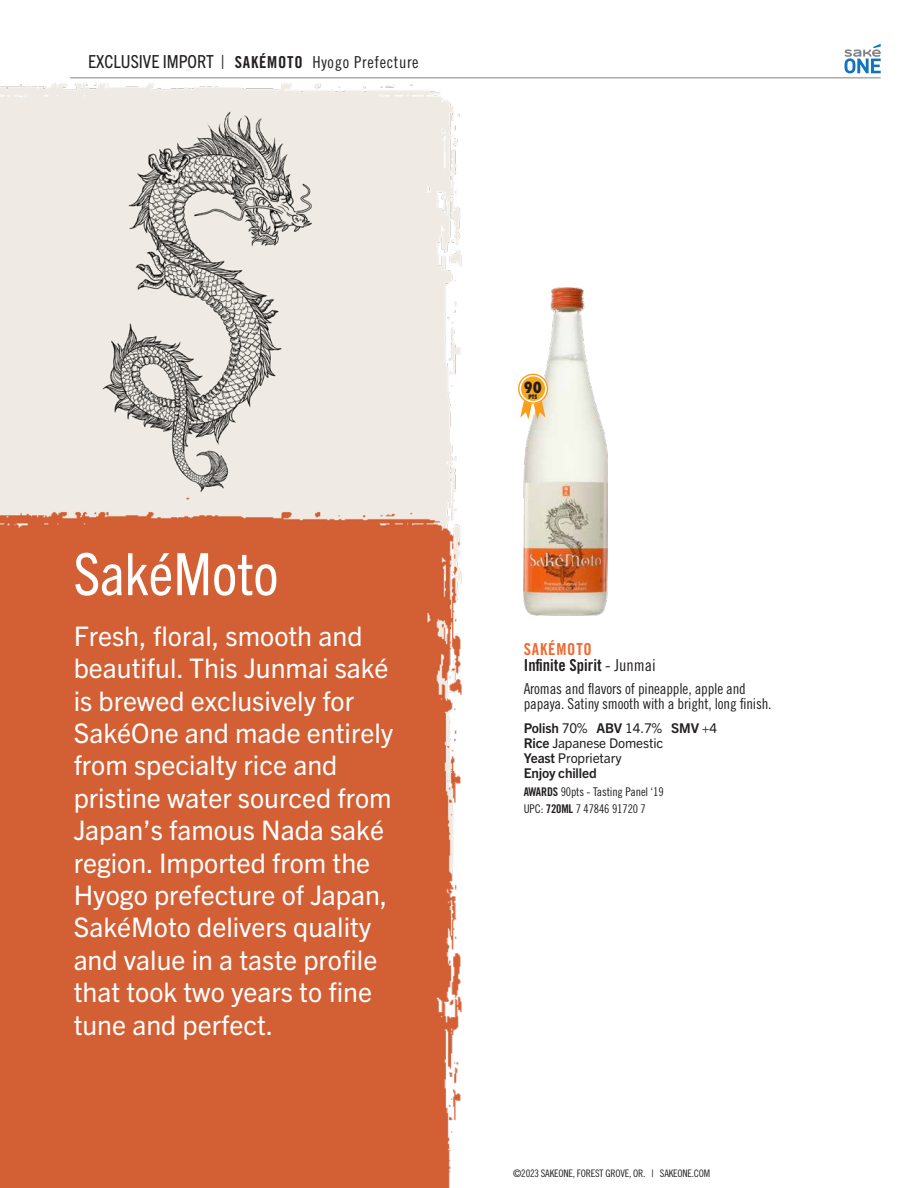
<style>
.page{position:relative;width:918px;height:1188px;background:#fff}
.page>*{position:absolute;margin:0;border:0;box-sizing:border-box;transform-origin:0 0}
.t1{font:condensed 58.5px "Trade Gothic Next LT Pro";color:#fff}
.t2{font:27px/32.4px "Trade Gothic Next LT Pro";color:#fff}
.t3{font:condensed 18px "Trade Gothic Next LT Pro";color:#231f20}
.t4{font:16.5px/16.5px "Trade Gothic LT Pro Bd Cn 20";color:#231f20}
.t5{font:15px/15px "Trade Gothic LT Pro Cn 18";letter-spacing:-.01em;color:#231f20}
.t6{font:800 condensed 15px "Futura";color:#231f20}
.t7{font:13.5px/15px "Trade Gothic Next SR Pro";letter-spacing:-.01em;color:#231f20}
.t8{font:12px "Trade Gothic LT Pro Cn 18";letter-spacing:-.01em;color:#231f20}
.t9{font:10.35px "Trade Gothic LT Pro Cn 18";letter-spacing:-.02em;color:#231f20}
.t10{font:800 condensed 6px "Futura";color:#231f20}
.s1{font-family:"Trade Gothic LT Pro Bd Cn 20";font-stretch:normal;font-size:16.5px}
.s2{font-family:"Trade Gothic LT Pro Cn 18";font-stretch:normal;font-size:16.5px}
.s3{color:#f2682f}
.s4{font-family:"Trade Gothic LT Pro Cn 18"}
.s5{font-family:"Trade Gothic Next LT Pro";font-weight:700}
.s6{font-family:"Trade Gothic LT Pro Bd Cn 20"}
</style>
<div class="page">
<img style="left:523px;top:287px;width:84px;height:329px">
<svg style="left:520px;top:375px;width:25px;height:44px"></svg>
<div style="left:520px;top:375px;width:26px;height:27px;background:#f9a71b;border-radius:50%"></div>
<div style="left:518px;top:374px;width:30px;height:30px;border:3px solid #fff;border-radius:50%"></div>
<div style="left:518px;top:374px;width:30px;height:30px;border:1px solid #f89c1c;border-radius:50%"></div>
<img style="left:0;top:70px;width:477px;height:1118px">
<hr style="left:70px;top:78px;width:811px;height:1px;background:#808285">
<svg style="left:845px;top:44px;width:36px;height:29px"></svg>
<p class="t3" style="left:88px;top:49px;width:332px">EXCLUSIVE IMPORT | <span class="s1">SAKÉMOTO</span> <span class="s2">Hyogo Prefecture</span></p>
<p class="t1" style="left:74px;top:534px;width:206px">SakéMoto</p>
<p class="t2" style="left:74px;top:618px;width:321px">Fresh, floral, smooth and beautiful. This Junmai saké is brewed exclusively for<br>SakéOne and made entirely from specialty rice and pristine water sourced from<br>Japan’s famous Nada saké region. Imported from the<br>Hyogo prefecture of Japan,<br>SakéMoto delivers quality and value in a taste profile that took two years to fine tune and perfect.</p>
<p class="t6" style="left:524px;top:377px;width:20px">90</p>
<p class="t10" style="left:528px;top:392px;width:10px">PTS</p>
<p class="t4" style="left:524px;top:640px;width:133px"><span class="s3">SAKÉMOTO<br></span>Infinite Spirit <span class="s4">- Junmai</span></p>
<p class="t5" style="left:524px;top:681px;width:249px">Aromas and flavors of pineapple, apple and papaya. Satiny smooth with a bright, long finish.</p>
<p class="t7" style="left:524px;top:720px;width:195px"><span class="s5">Polish</span> 70% <span class="s5">ABV</span> 14.7% <span class="s5">SMV</span> +4<br><span class="s5">Rice</span> Japanese Domestic<br><span class="s5">Yeast</span> Proprietary<br><span class="s5">Enjoy chilled</span></p>
<p class="t8" style="left:524px;top:784px;width:141px"><span class="s6">AWARDS</span> 90pts - Tasting Panel ‘19</p>
<p class="t8" style="left:524px;top:802px;width:124px">UPC: <span class="s6">720ML</span> 7 47846 91720 7</p>
<p class="t9" style="left:513px;top:1167px;width:198px">©2023 SAKEONE, FOREST GROVE, OR. | SAKEONE.COM</p>
</div>
